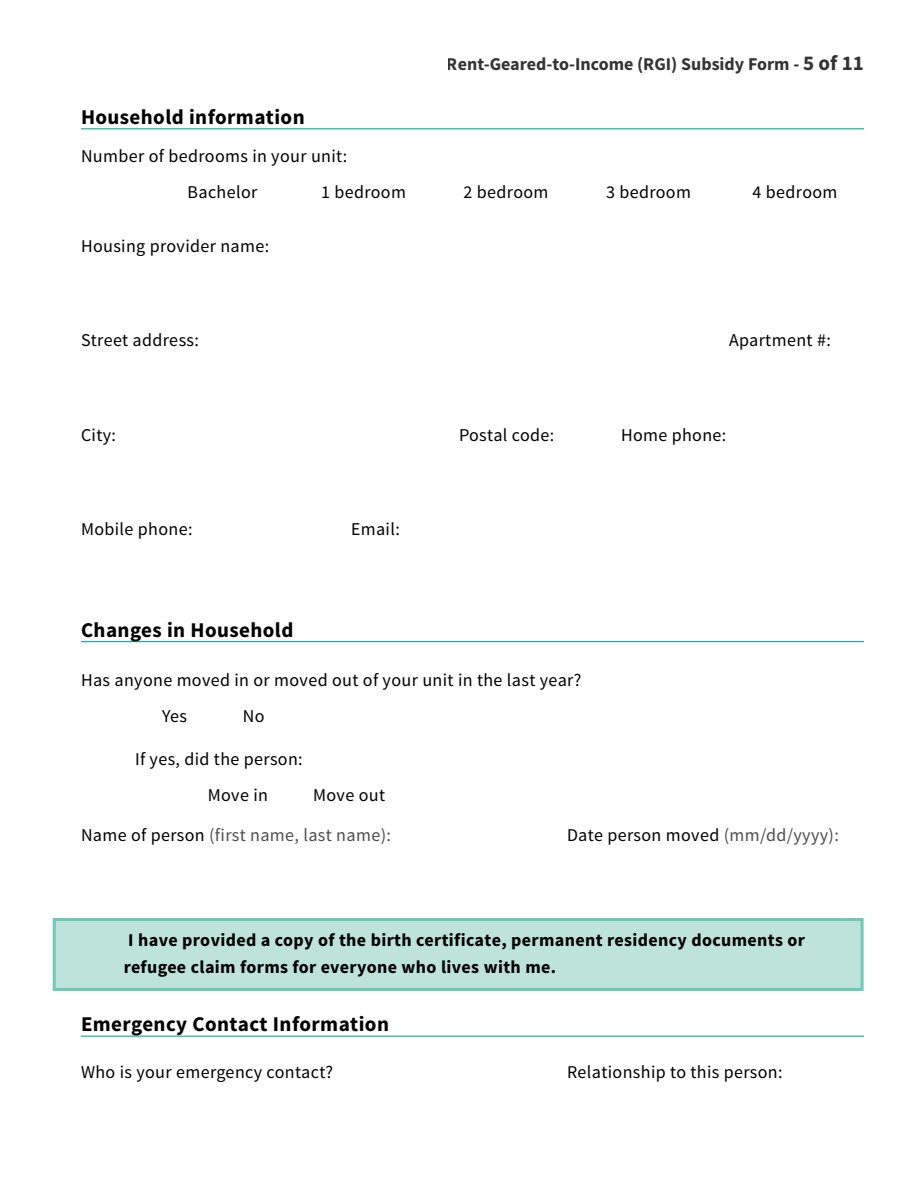
<style>
.page{position:relative;width:918px;height:1188px;background:#fff}
.page>*{position:absolute;margin:0;border:0;box-sizing:border-box;transform-origin:0 0}
.t1{font:700 21px "Source Sans Pro";letter-spacing:.02em;color:#000}
.t2{font:18px/35.8px "Source Sans Pro";letter-spacing:.02em;color:#000}
.t3{font:700 18px/27px "Source Sans Pro";letter-spacing:.02em;color:#000}
.t4{font:700 18px "Source Sans Pro";color:#000}
.t5{font:18px "Source Sans Pro";letter-spacing:.02em;color:#4d4d4f}
.s1{font-size:21px}
.s2{color:#000}
.s3{color:#4d4d4f}
</style>
<div class="page">
<div style="left:53px;top:918px;width:811px;height:73px;background:#bde3da;border:3px solid #70c8b6"></div>
<hr style="left:81px;top:128px;width:783px;height:1px;background:#00b197">
<hr style="left:81px;top:641px;width:783px;height:1px;background:#00b197">
<hr style="left:81px;top:1036px;width:783px;height:1px;background:#00b197">
<p class="t4" style="left:447px;top:52px;width:419px">Rent-Geared-to-Income (RGI) Subsidy Form - <span class="s1">5 of 11</span></p>
<h3 class="t1" style="left:81px;top:103px;width:225px">Household information</h3>
<p class="t2" style="left:188px;top:138px;width:161px;text-indent:-107px">Number of bedrooms in your unit:<br>Bachelor</p>
<p class="t2" style="left:321px;top:174px;width:86px">1 bedroom</p>
<p class="t2" style="left:464px;top:174px;width:86px">2 bedroom</p>
<p class="t2" style="left:606px;top:174px;width:86px">3 bedroom</p>
<p class="t2" style="left:753px;top:174px;width:86px">4 bedroom</p>
<p class="t2" style="left:81px;top:228px;width:190px">Housing provider name:</p>
<p class="t2" style="left:81px;top:323px;width:119px">Street address:</p>
<p class="t2" style="left:729px;top:323px;width:103px">Apartment #:</p>
<p class="t2" style="left:81px;top:417px;width:37px">City:</p>
<p class="t2" style="left:459px;top:417px;width:97px">Postal code:</p>
<p class="t2" style="left:621px;top:417px;width:107px">Home phone:</p>
<p class="t2" style="left:81px;top:512px;width:113px">Mobile phone:</p>
<p class="t2" style="left:351px;top:512px;width:50px">Email:</p>
<h3 class="t1" style="left:81px;top:616px;width:214px">Changes in Household</h3>
<p class="t2" style="left:162px;top:662px;width:421px;text-indent:-81px">Has anyone moved in or moved out of your unit in the last year?<br>Yes</p>
<p class="t2" style="left:243px;top:698px;width:23px">No</p>
<p class="t2" style="left:208px;top:741px;width:96px;text-indent:-73px">If yes, did the person:<br>Move in</p>
<p class="t2" style="left:313px;top:777px;width:74px">Move out</p>
<p class="t5" style="left:81px;top:824px;width:311px"><span class="s2">Name of person</span> (first name, last name):</p>
<p class="t2" style="left:567px;top:817px;width:273px">Date person moved <span class="s3">(mm/dd/yyyy):</span></p>
<p class="t3" style="left:124px;top:928px;width:683px">I have provided a copy of the birth certificate, permanent residency documents or refugee claim forms for everyone who lives with me.</p>
<h3 class="t1" style="left:81px;top:1011px;width:310px">Emergency Contact Information</h3>
<p class="t2" style="left:81px;top:1055px;width:254px">Who is your emergency contact?</p>
<p class="t2" style="left:567px;top:1055px;width:217px">Relationship to this person:</p>
</div>
